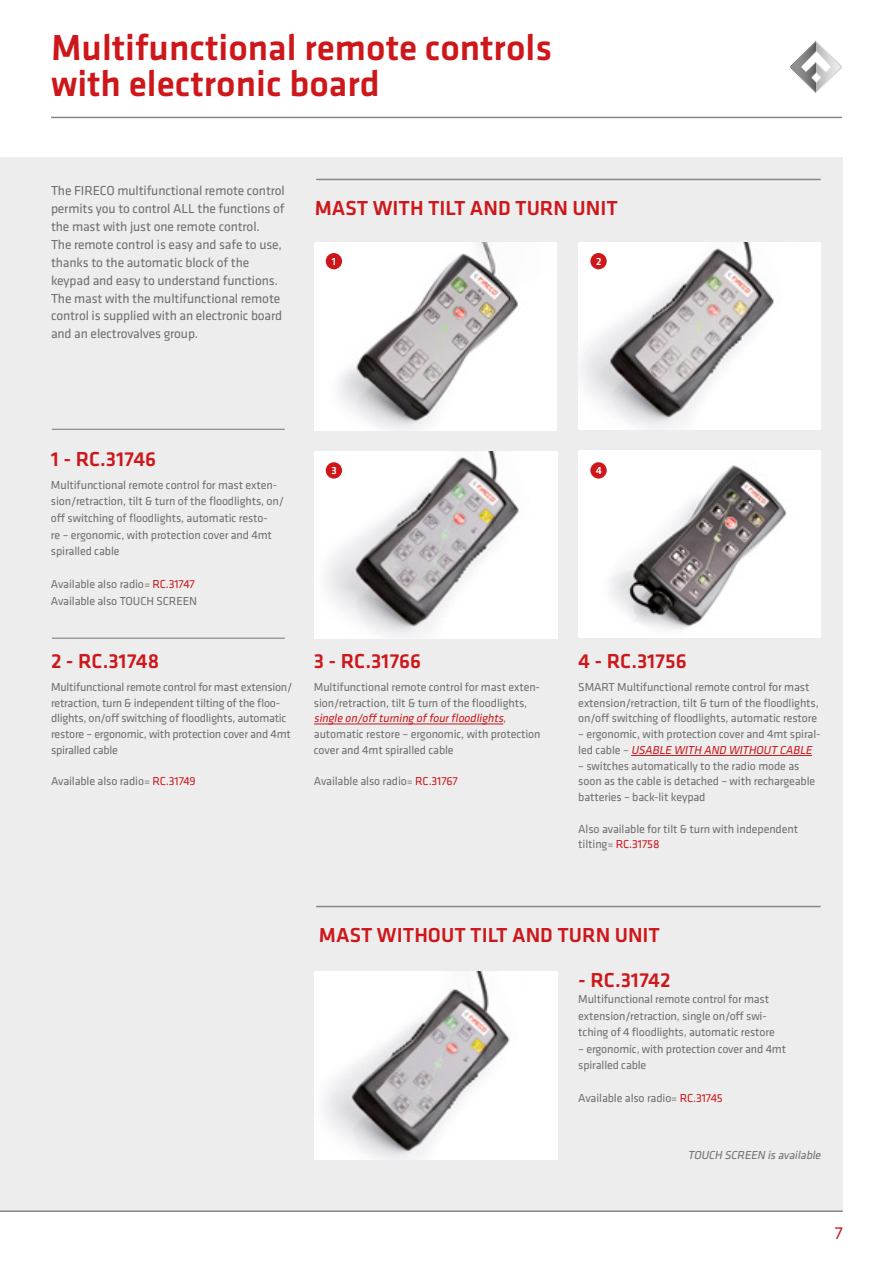
<style>
.page{position:relative;width:893px;height:1263px;background:#fff}
.page>*{position:absolute;margin:0;border:0;box-sizing:border-box;transform-origin:0 0}
.t1{font:500 37.5px/36px "Klavika";color:#cd171a}
.t2{font:500 21px "Klavika";color:#cd171a}
.t3{font:18px "Klavika";color:#cd171a}
.t4{font:13.5px/18px "Klavika";letter-spacing:-.01em;color:#706f6f}
.t5{font:12px/15.8px "Klavika";letter-spacing:-.01em;color:#706f6f}
.t6{font:italic 12px "Klavika";color:#706f6f}
.t7{font:500 10.8px "Klavika";color:#fff}
.s1{font-style:italic}
.s2{color:#cd171a}
.s3{font-style:italic;color:#cd171a}
</style>
<div class="page">
<div style="left:0;top:157px;width:843px;height:1053px;background:#ededed"></div>
<svg style="left:790px;top:40px;width:52px;height:53px"></svg>
<hr style="left:51px;top:117px;width:791px;height:1px;background:#878787">
<hr style="left:0;top:1210px;width:843px;height:2px;background:#878787">
<img style="left:578px;top:242px;width:243px;height:188px">
<img style="left:315px;top:243px;width:241px;height:187px">
<hr style="left:52px;top:429px;width:233px;height:1px;background:#878787">
<hr style="left:52px;top:638px;width:233px;height:1px;background:#878787">
<img style="left:315px;top:451px;width:242px;height:188px">
<hr style="left:314px;top:724px;width:189px;height:1px;background:#cd171a">
<img style="left:578px;top:451px;width:243px;height:187px">
<hr style="left:631px;top:755px;width:181px;height:1px;background:#cd171a">
<img style="left:315px;top:971px;width:242px;height:188px">
<hr style="left:316px;top:906px;width:505px;height:1px;background:#878787">
<hr style="left:316px;top:179px;width:505px;height:1px;background:#878787">
<div style="left:326px;top:253px;width:16px;height:16px;background:#cd171a;border-radius:50%"></div>
<div style="left:326px;top:462px;width:16px;height:17px;background:#cd171a;border-radius:50%"></div>
<div style="left:590px;top:253px;width:17px;height:16px;background:#cd171a;border-radius:50%"></div>
<div style="left:590px;top:462px;width:17px;height:17px;background:#cd171a;border-radius:50%"></div>
<h1 class="t1" style="left:51px;top:30px;width:503px">Multifunctional remote controls with electronic board</h1>
<p class="t4" style="left:51px;top:181px;width:235px">The FIRECO multifunctional remote control permits you to control ALL the functions of the mast with just one remote control.<br>The remote control is easy and safe to use, thanks to the automatic block of the keypad and easy to understand functions.<br>The mast with the multifunctional remote control is supplied with an electronic board and an electrovalves group.</p>
<h2 class="t2" style="left:315px;top:197px;width:305px">MAST WITH TILT AND TURN UNIT</h2>
<p class="t7" style="left:332px;top:255px;width:6px">1</p>
<p class="t7" style="left:596px;top:255px;width:7px">2</p>
<h2 class="t2" style="left:51px;top:448px;width:107px">1 - RC.31746</h2>
<p class="t5" style="left:51px;top:477px;width:235px;line-height:16.5px">Multifunctional remote control for mast exten&shy;sion/retraction, tilt &amp; turn of the floodlights, on/ off switching of floodlights, automatic resto-<br>re – ergonomic, with protection cover and 4mt spiralled cable</p>
<p class="t5" style="left:51px;top:576px;width:148px;line-height:16.5px">Available also radio<span class="s1">=</span><span class="s2">RC.31747<br></span>Available also TOUCH SCREEN</p>
<h2 class="t2" style="left:51px;top:650px;width:110px">2 - RC.31748</h2>
<p class="t5" style="left:51px;top:679px;width:243px">Multifunctional remote control for mast extension/ retraction, turn &amp; independent tilting of the floo&shy;dlights, on/off switching of floodlights, automatic restore – ergonomic, with protection cover and 4mt spiralled cable</p>
<p class="t5" style="left:51px;top:774px;width:146px">Available also radio= <span class="s2">RC.31749</span></p>
<p class="t7" style="left:331px;top:464px;width:7px">3</p>
<h2 class="t2" style="left:314px;top:650px;width:109px">3 - RC.31766</h2>
<p class="t5" style="left:314px;top:679px;width:228px">Multifunctional remote control for mast exten&shy;sion/retraction, tilt &amp; turn of the floodlights, <span class="s3">single on/off turning offourfloodlights</span>, automatic restore – ergonomic, with protection cover and 4mt spiralled cable</p>
<p class="t5" style="left:314px;top:774px;width:146px">Available also radio= <span class="s2">RC.31767</span></p>
<p class="t7" style="left:596px;top:464px;width:8px">4</p>
<h2 class="t2" style="left:578px;top:650px;width:110px">4 - RC.31756</h2>
<p class="t5" style="left:578px;top:679px;width:242px">SMART Multifunctional remote control for mast extension/retraction, tilt &amp; turn of the floodlights, on/off switching of floodlights, automatic restore</p>
<p class="t5" style="left:578px;top:726px;width:244px">– ergonomic, with protection cover and 4mt spiral&shy;l e d c a b l e – <span class="s3">USABLE WITH AND WITHOUT CABLE</span></p>
<p class="t5" style="left:578px;top:758px;width:238px">– switches automatically to the radio mode as soon as the cable is detached – with rechargeable batteries – back-lit keypad</p>
<p class="t5" style="left:578px;top:821px;width:221px">Also available for tilt &amp; turn with independent tilting= <span class="s2">RC.31758</span></p>
<h2 class="t2" style="left:319px;top:924px;width:343px">MAST WITHOUT TILT AND TURN UNIT</h2>
<h2 class="t2" style="left:578px;top:968px;width:94px">- RC.31742</h2>
<p class="t5" style="left:578px;top:991px;width:198px;line-height:16.5px">Multifunctional remote control for mast extension/retraction, single on/off swi&shy;tching of 4 floodlights, automatic restore</p>
<p class="t5" style="left:578px;top:1041px;width:209px;line-height:16.5px">– ergonomic, with protection cover and 4mt spiralled cable</p>
<p class="t5" style="left:578px;top:1091px;width:146px">Available also radio= <span class="s2">RC.31745</span></p>
<p class="t6" style="left:688px;top:1149px;width:137px">TOUCH SCREEN is available</p>
<h3 class="t3" style="left:835px;top:1223px;width:9px">7</h3>
</div>
